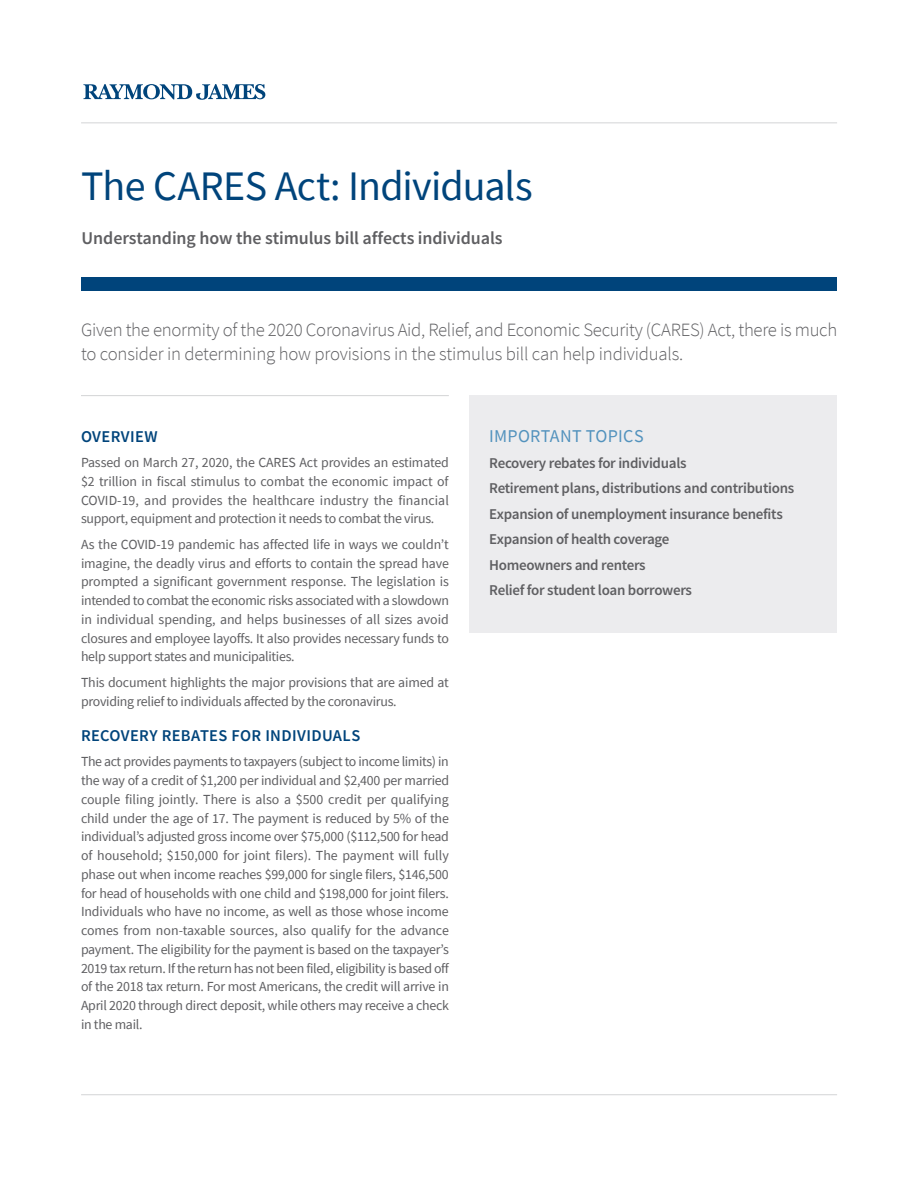
<style>
.page{position:relative;width:918px;height:1188px;background:#fff}
.page>*{position:absolute;margin:0;border:0;box-sizing:border-box;transform-origin:0 0}
.t1{font:42px "Source Sans Pro";letter-spacing:-.015em;color:#00447b}
.Body_Copy{font:300 18.75px/24px "Source Sans Pro";letter-spacing:-.015em;color:#5f5f62}
.t2{font:600 18px "Source Sans Pro";letter-spacing:-.005em;color:#5f5f62}
.t3{font:18px "Source Sans Pro";letter-spacing:.015em;color:#5292bd}
.t4{font:600 16.5px "Source Sans Pro";letter-spacing:.02em;color:#00447b}
.Body_Copy-2{font:600 15px "Source Sans Pro";letter-spacing:-.02em;color:#5f5f62}
.Body_Copy-3{font:13.8px/18.8px "Source Sans Pro";letter-spacing:-.02em;color:#5f5f62;text-align:justify}
</style>
<div class="page">
<svg style="left:83px;top:84px;width:182px;height:16px"></svg>
<hr style="left:81px;top:1094px;width:756px;height:1px;background:#d3d4d6">
<hr style="left:81px;top:122px;width:756px;height:1px;background:#d3d4d6">
<div style="left:81px;top:277px;width:755px;height:13px;background:#00447b"></div>
<hr style="left:81px;top:395px;width:368px;height:1px;background:#d3d4d6">
<div style="left:469px;top:396px;width:368px;height:237px;background:#ececee"></div>
<p class="t1" style="left:81px;top:159px;width:453px">The CARES Act: Individuals</p>
<p class="t2" style="left:82px;top:226px;width:422px">Understanding how the stimulus bill affects individuals</p>
<p class="Body_Copy" style="left:81px;top:317px;width:758px">Given the enormity of the 2020 Coronavirus Aid, Relief, and Economic Security (CARES) Act, there is much to consider in determining how provisions in the stimulus bill can help individuals.</p>
<p class="t4" style="left:81px;top:426px;width:78px">OVERVIEW</p>
<p class="Body_Copy-3" style="left:81px;top:453px;width:369px">Passed on March 27, 2020, the CARES Act provides an estimated $2 trillion in fiscal stimulus to combat the economic impact of COVID-19, and provides the healthcare industry the financial support, equipment and protection it needs to combat the virus.</p>
<p class="Body_Copy-3" style="left:81px;top:535px;width:370px">As the COVID-19 pandemic has affected life in ways we couldn’t imagine, the deadly virus and efforts to contain the spread have prompted a significant government response. The legislation is intended to combat the economic risks associated with a slowdown in individual spending, and helps businesses of all sizes avoid closures and employee layoffs. It also provides necessary funds to help support states and municipalities.</p>
<p class="Body_Copy-3" style="left:81px;top:673px;width:369px">This document highlights the major provisions that are aimed at providing relief to individuals affected by the coronavirus.</p>
<p class="t4" style="left:81px;top:725px;width:281px">RECOVERY REBATES FOR INDIVIDUALS</p>
<p class="Body_Copy-3" style="left:81px;top:752px;width:370px">The act provides payments to taxpayers (subject to income limits) in the way of a credit of $1,200 per individual and $2,400 per married couple filing jointly. There is also a $500 credit per qualifying child under the age of 17. The payment is reduced by 5% of the individual’s adjusted gross income over $75,000 ($112,500 for head of household; $150,000 for joint filers). The payment will fully phase out when income reaches $99,000 for single filers, $146,500 for head of households with one child and $198,000 for joint filers.<br>Individuals who have no income, as well as those whose income comes from non-taxable sources, also qualify for the advance payment. The eligibility for the payment is based on the taxpayer’s 2019 tax return. If the return has not been filed, eligibility is based off of the 2018 tax return. For most Americans, the credit will arrive in April 2020 through direct deposit, while others may receive a check in the mail.</p>
<p class="t3" style="left:489px;top:425px;width:156px">IMPORTANT TOPICS</p>
<p class="Body_Copy-2" style="left:489px;top:453px;width:199px">Recovery rebates for individuals</p>
<p class="Body_Copy-2" style="left:489px;top:479px;width:307px">Retirement plans, distributions and contributions</p>
<p class="Body_Copy-2" style="left:489px;top:504px;width:295px">Expansion of unemployment insurance benefits</p>
<p class="Body_Copy-2" style="left:489px;top:530px;width:182px">Expansion of health coverage</p>
<p class="Body_Copy-2" style="left:489px;top:555px;width:158px">Homeowners and renters</p>
<p class="Body_Copy-2" style="left:489px;top:581px;width:204px">Relief for student loan borrowers</p>
</div>
